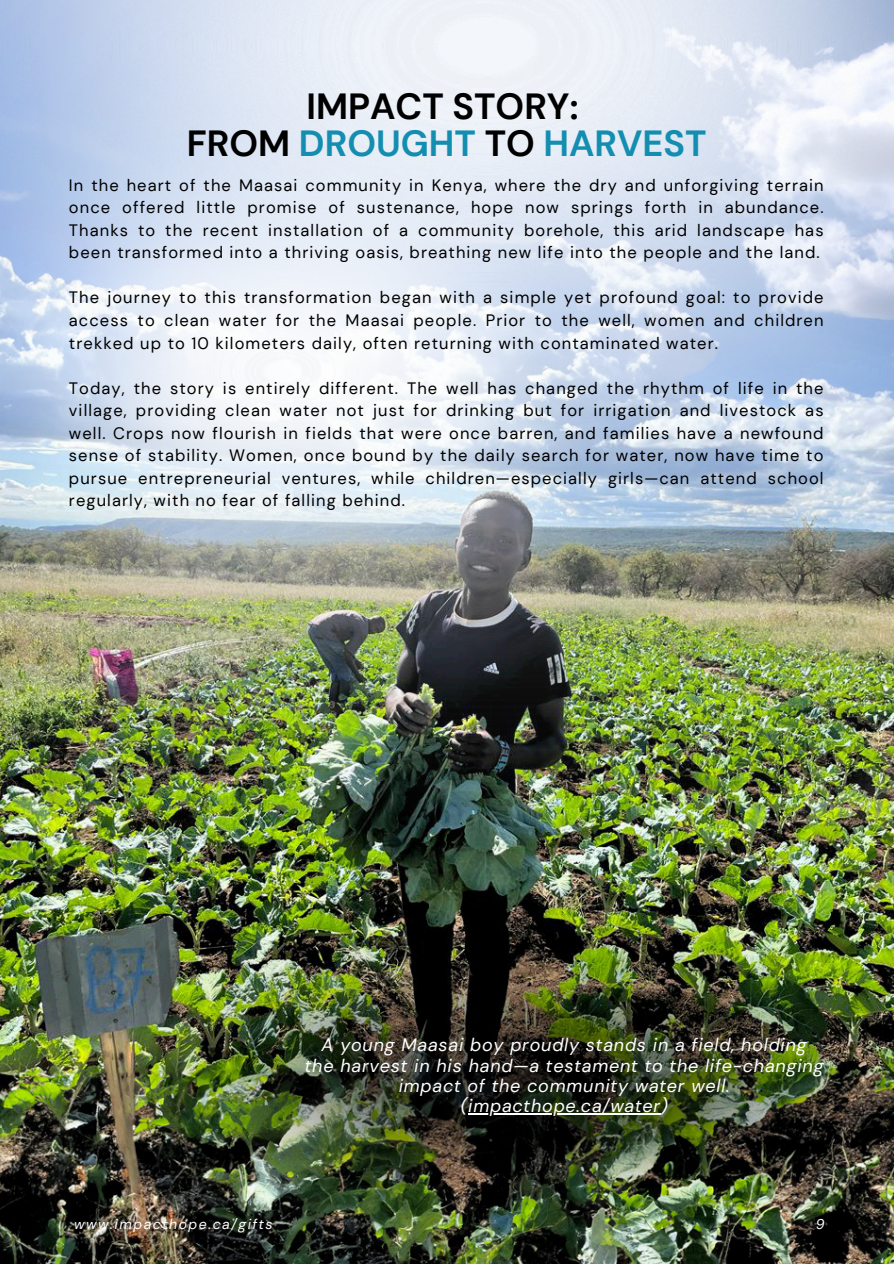
<style>
.page{position:relative;width:894px;height:1264px;background:#fff}
.page>*{position:absolute;margin:0;border:0;box-sizing:border-box;transform-origin:0 0}
.t1{font:700 36.3px/37.2px "DM Sans";color:#000;text-align:center}
.t2{font:italic 18px/20.2px "DM Sans";letter-spacing:.045em;color:#fff;text-align:center}
.t3{font:16.5px/22.5px "DM Sans";letter-spacing:.065em;color:#000;text-align:justify}
.t4{font:italic 14.1px "DM Sans";letter-spacing:.11em;color:#fff}
.s1{color:#148eb0}
</style>
<div class="page">
<img style="left:0;top:818px;width:893px;height:445px">
<img style="left:0;top:0;width:893px;height:818px">
<img style="left:0;top:65px;width:640px;height:596px">
<img style="left:139px;top:885px;width:754px;height:300px">
<hr style="left:468px;top:1113px;width:192px;height:1px;background:#fff">
<h1 class="t1" style="left:187px;top:88px;width:521px">IMPACT STORY:<br>FROM <span class="s1">DROUGHT</span> TO <span class="s1">HARVEST</span></h1>
<h2 class="t3" style="left:69px;top:174px;width:755px">In the heart of the Maasai community in Kenya, where the dry and unforgiving terrain once offered little promise of sustenance, hope now springs forth in abundance.<br>Thanks to the recent installation of a community borehole, this arid landscape has been transformed into a thriving oasis, breathing new life into the people and the land.</h2>
<h2 class="t3" style="left:69px;top:286px;width:755px">The journey to this transformation began with a simple yet profound goal: to provide access to clean water for the Maasai people. Prior to the well, women and children trekked up to 10 kilometers daily, often returning with contaminated water.</h2>
<h2 class="t3" style="left:69px;top:376px;width:755px">Today, the story is entirely different. The well has changed the rhythm of life in the village, providing clean water not just for drinking but for irrigation and livestock as well. Crops now flourish in fields that were once barren, and families have a newfound sense of stability. Women, once bound by the daily search for water, now have time to pursue entrepreneurial ventures, while children—especially girls—can attend school regularly, with no fear of falling behind.</h2>
<p class="t2" style="left:305px;top:1035px;width:520px">A young Maasai boy proudly stands in a field, holding<br>the harvest in his hand—a testament to the life-changing impact of the community water well. (impacthope.ca/water)</p>
<p class="t4" style="left:74px;top:1214px;width:200px">www.impacthope.ca/gifts</p>
<h2 class="t4" style="left:815px;top:1214px;width:10px">9</h2>
</div>
